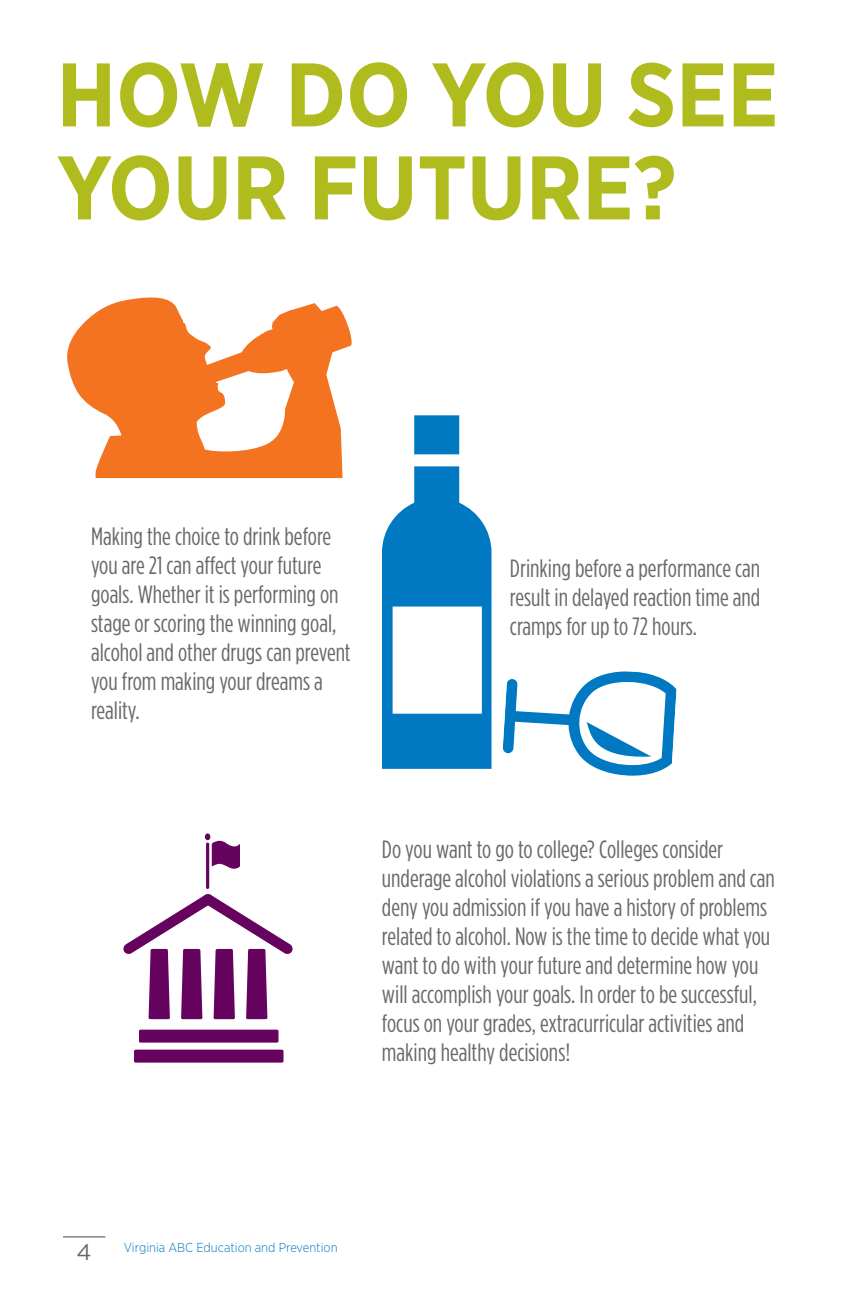
<style>
.page{position:relative;width:864px;height:1296px;background:#fff}
.page>*{position:absolute;margin:0;border:0;box-sizing:border-box;transform-origin:0 0}
.Body_text{font:700 90px/93px "Gotham Narrow";color:#b0bb1d}
.Body_text-2{font:25px/29px "Gotham Condensed";color:#69696c}
.bullet{font:22.4px "Gotham";color:#69696c}
.t1{font:300 13px "Gotham Narrow";color:#0079c2}
</style>
<div class="page">
<hr style="left:63px;top:1236px;width:42px;height:2px;background:#69696c">
<svg style="left:67px;top:297px;width:285px;height:181px;fill:#f47321"></svg>
<svg style="left:382px;top:415px;width:110px;height:354px"></svg>
<svg style="left:503px;top:671px;width:174px;height:105px"></svg>
<div style="left:139px;top:1030px;width:140px;height:13px;background:#65035f;border-radius:2px"></div>
<div style="left:134px;top:1050px;width:150px;height:13px;background:#65035f;border-radius:2px"></div>
<svg style="left:123px;top:833px;width:170px;height:186px"></svg>
<p class="Body_text" style="left:57px;top:47px;width:723px">HOW DO YOU SEE<br>YOUR FUTURE?</p>
<p class="Body_text-2" style="left:91px;top:522px;width:261px">Making the choice to drink before you are 21 can affect your future goals. Whether it is performing on stage or scoring the winning goal, alcohol and other drugs can prevent you from making your dreams a reality.</p>
<p class="Body_text-2" style="left:510px;top:554px;width:252px;text-align:justify">Drinking before a performance can result in delayed reaction time and cramps for up to 72 hours.</p>
<p class="Body_text-2" style="left:382px;top:835px;width:394px">Do you want to go to college? Colleges consider underage alcohol violations a serious problem and can deny you admission if you have a history of problems related to alcohol. Now is the time to decide what you want to do with your future and determine how you will accomplish your goals. In order to be successful, focus on your grades, extracurricular activities and making healthy decisions!</p>
<p class="bullet" style="left:77px;top:1240px;width:17px">4</p>
<p class="t1" style="left:124px;top:1240px;width:215px">Virginia ABC Education and Prevention</p>
</div>
